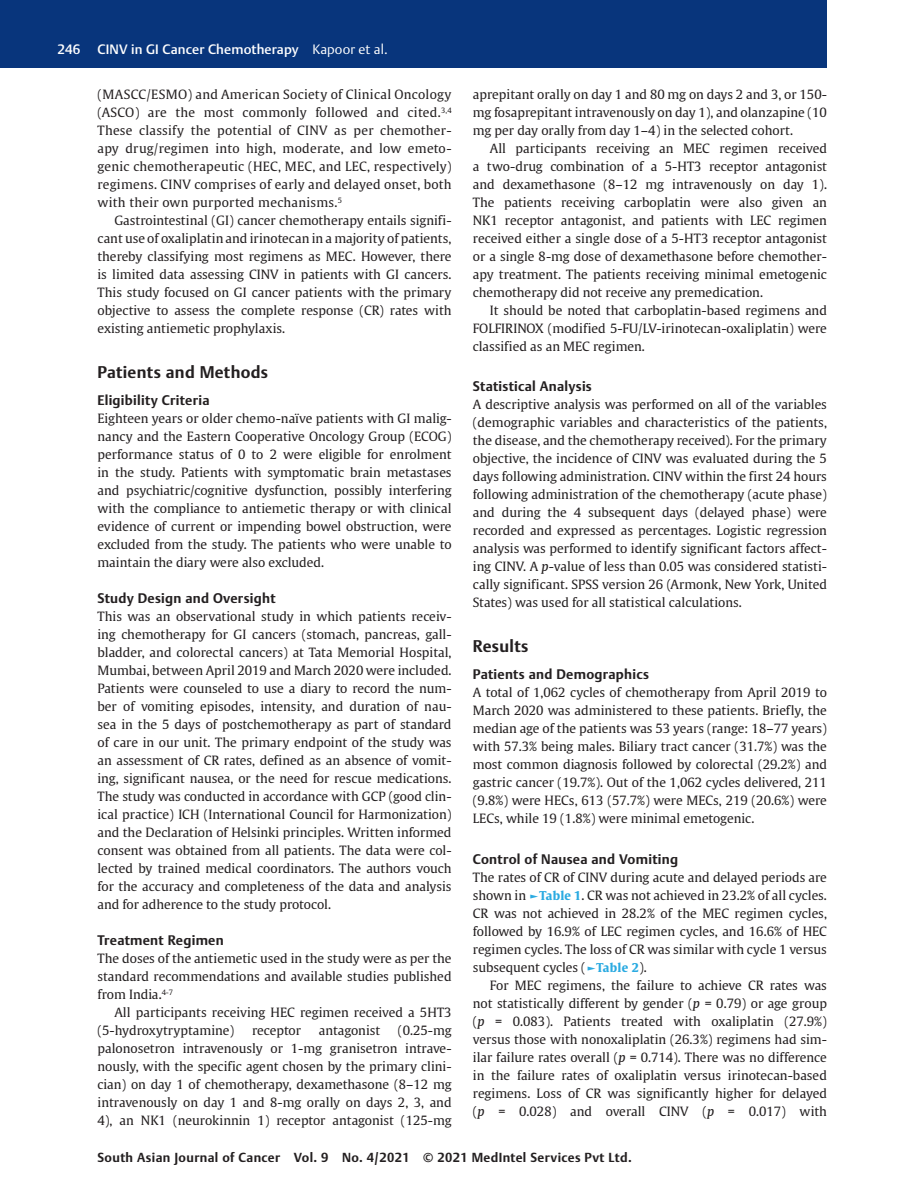
<style>
.page{position:relative;width:904px;height:1200px;background:#fff}
.page>*{position:absolute;margin:0;border:0;box-sizing:border-box;transform-origin:0 0}
.t1{font:700 16.5px "Thieme Argo 2011";letter-spacing:.02em;color:#231f20}
.t2{font:700 13.5px "Thieme Argo 2011";letter-spacing:.02em;color:#231f20}
.t3{font:500 13.5px "Thieme Argo 2011";letter-spacing:.01em;color:#fff}
.t4{font:12.75px/18px "Thieme Gulliver 2011";color:#231f20;text-align:justify}
.t5{font:700 12.75px "Thieme Argo 2011";letter-spacing:.03em;color:#231f20}
.s1{font-weight:300}
.s2{font-style:italic}
.s3{font-weight:700;font-size:12.15px;color:#2baae1}
</style>
<div class="page">
<div style="left:40px;top:0;width:786px;height:68px;background:#08357c"></div>
<div style="left:0;top:0;width:39px;height:68px;background:#08357c"></div>
<p class="t3" style="left:57px;top:40px;width:25px">246</p>
<p class="t3" style="left:97px;top:40px;width:291px">CINV in GI Cancer Chemotherapy <span class="s1">Kapoor et al.</span></p>
<p class="t4" style="left:97px;top:85px;width:355px">(MASCC/ESMO) and American Society of Clinical Oncology (ASCO) are the most commonly followed and cited.<sup>3,4<br></sup>These classify the potential of CINV as per chemother&shy;apy drug/regimen into high, moderate, and low emeto&shy;genic chemotherapeutic (HEC, MEC, and LEC, respectively) regimens. CINV comprises of early and delayed onset, both with their own purported mechanisms.<sup>5</sup></p>
<p class="t4" style="left:97px;top:211px;width:355px;text-indent:17px">Gastrointestinal (GI) cancer chemotherapy entails signifi&shy;cant use of oxaliplatin and irinotecan in a majority of patients, thereby classifying most regimens as MEC. However, there is limited data assessing CINV in patients with GI cancers.<br>This study focused on GI cancer patients with the primary objective to assess the complete response (CR) rates with existing antiemetic prophylaxis.</p>
<p class="t1" style="left:97px;top:361px;width:172px">Patients and Methods</p>
<p class="t2" style="left:97px;top:391px;width:113px">Eligibility Criteria</p>
<p class="t4" style="left:97px;top:409px;width:355px">Eighteen years or older chemo-naïve patients with GI malig&shy;nancy and the Eastern Cooperative Oncology Group (ECOG) performance status of 0 to 2 were eligible for enrolment in the study. Patients with symptomatic brain metastases and psychiatric/cognitive dysfunction, possibly interfering with the compliance to antiemetic therapy or with clinical evidence of current or impending bowel obstruction, were excluded from the study. The patients who were unable to maintain the diary were also excluded.</p>
<p class="t2" style="left:97px;top:589px;width:180px">Study Design and Oversight</p>
<p class="t4" style="left:97px;top:607px;width:355px">This was an observational study in which patients receiv&shy;ing chemotherapy for GI cancers (stomach, pancreas, gall&shy;bladder, and colorectal cancers) at Tata Memorial Hospital, Mumbai, between April 2019 and March 2020 were included.<br>Patients were counseled to use a diary to record the num&shy;ber of vomiting episodes, intensity, and duration of nau&shy;sea in the 5 days of postchemotherapy as part of standard of care in our unit. The primary endpoint of the study was an assessment of CR rates, defined as an absence of vomit&shy;ing, significant nausea, or the need for rescue medications.<br>The study was conducted in accordance with GCP (good clin&shy;ical practice) ICH (International Council for Harmonization) and the Declaration of Helsinki principles. Written informed consent was obtained from all patients. The data were col&shy;lected by trained medical coordinators. The authors vouch for the accuracy and completeness of the data and analysis and for adherence to the study protocol.</p>
<p class="t2" style="left:97px;top:931px;width:128px">Treatment Regimen</p>
<p class="t4" style="left:97px;top:949px;width:355px">The doses of the antiemetic used in the study were as per the standard recommendations and available studies published from India.<sup>4-7</sup></p>
<p class="t4" style="left:97px;top:1003px;width:355px;text-indent:17px">All participants receiving HEC regimen received a 5HT3 (5-hydroxytryptamine)</p>
<p class="t4" style="left:97px;top:1021px;width:355px;text-indent:300px">(0.25-mg palonosetron intravenously or 1-mg granisetron intrave&shy;nously, with the specific agent chosen by the primary clini&shy;cian) on day 1 of chemotherapy, dexamethasone (8–12 mg intravenously on day 1 and 8-mg orally on days 2, 3, and 4), an NK1 (neurokinnin 1) receptor antagonist (125-mg</p>
<p class="t4" style="left:252px;top:1021px;width:50px">receptor</p>
<p class="t4" style="left:318px;top:1021px;width:63px">antagonist</p>
<p class="t4" style="left:472px;top:85px;width:355px">aprepitant orally on day 1 and 80 mg on days 2 and 3, or 150- mg fosaprepitant intravenously on day 1), and olanzapine (10 mg per day orally from day 1–4) in the selected cohort.</p>
<p class="t4" style="left:472px;top:139px;width:355px;text-indent:17px">All participants receiving an MEC regimen received a two-drug combination of a 5-HT3 receptor antagonist and dexamethasone (8–12 mg intravenously on day 1).<br>The patients receiving carboplatin were also given an NK1 receptor antagonist, and patients with LEC regimen received either a single dose of a 5-HT3 receptor antagonist or a single 8-mg dose of dexamethasone before chemother&shy;apy treatment. The patients receiving minimal emetogenic chemotherapy did not receive any premedication.</p>
<p class="t4" style="left:472px;top:301px;width:355px;text-indent:17px">It should be noted that carboplatin-based regimens and FOLFIRINOX (modified 5-FU/LV-irinotecan-oxaliplatin) were classified as an MEC regimen.</p>
<p class="t2" style="left:472px;top:377px;width:120px">Statistical Analysis</p>
<p class="t4" style="left:472px;top:395px;width:355px">A descriptive analysis was performed on all of the variables (demographic variables and characteristics of the patients, the disease, and the chemotherapy received). For the primary objective, the incidence of CINV was evaluated during the 5 days following administration. CINV within the first 24 hours following administration of the chemotherapy (acute phase) and during the 4 subsequent days (delayed phase) were recorded and expressed as percentages. Logistic regression analysis was performed to identify significant factors affect&shy;ing CINV. A <span class="s2">p</span>-value of less than 0.05 was considered statisti&shy;cally significant. SPSS version 26 (Armonk, New York, United States) was used for all statistical calculations.</p>
<p class="t1" style="left:472px;top:635px;width:57px">Results</p>
<p class="t2" style="left:472px;top:665px;width:177px">Patients and Demographics</p>
<p class="t4" style="left:472px;top:683px;width:355px">A total of 1,062 cycles of chemotherapy from April 2019 to March 2020 was administered to these patients. Briefly, the median age of the patients was 53 years (range: 18–77 years) with 57.3% being males. Biliary tract cancer (31.7%) was the most common diagnosis followed by colorectal (29.2%) and gastric cancer (19.7%). Out of the 1,062 cycles delivered, 211 (9.8%) were HECs, 613 (57.7%) were MECs, 219 (20.6%) were LECs, while 19 (1.8%) were minimal emetogenic.</p>
<p class="t2" style="left:472px;top:850px;width:206px">Control of Nausea and Vomiting</p>
<p class="t4" style="left:472px;top:867px;width:355px">The rates of CR of CINV during acute and delayed periods are shown in <span class="s3">►Table 1</span>. CR was not achieved in 23.2% of all cycles.<br>CR was not achieved in 28.2% of the MEC regimen cycles, followed by 16.9% of LEC regimen cycles, and 16.6% of HEC regimen cycles. The loss of CR was similar with cycle 1 versus subsequent cycles (<span class="s3">►Table 2</span>).</p>
<p class="t4" style="left:472px;top:975px;width:355px;text-indent:17px">For MEC regimens, the failure to achieve CR rates was not statistically different by gender (<span class="s2">p</span> = 0.79) or age group (<span class="s2">p</span> = 0.083). Patients treated with oxaliplatin (27.9%) versus those with nonoxaliplatin (26.3%) regimens had sim&shy;ilar failure rates overall (<span class="s2">p</span> = 0.714). There was no difference in the failure rates of oxaliplatin versus irinotecan-based regimens. Loss of CR was significantly higher for delayed (<span class="s2">p</span> = 0.028) and overall CINV (<span class="s2">p</span> = 0.017) with</p>
<p class="t5" style="left:97px;top:1148px;width:535px">South Asian Journal of Cancer Vol. 9 No. 4/2021 © 2021 MedIntel Services Pvt Ltd.</p>
</div>
